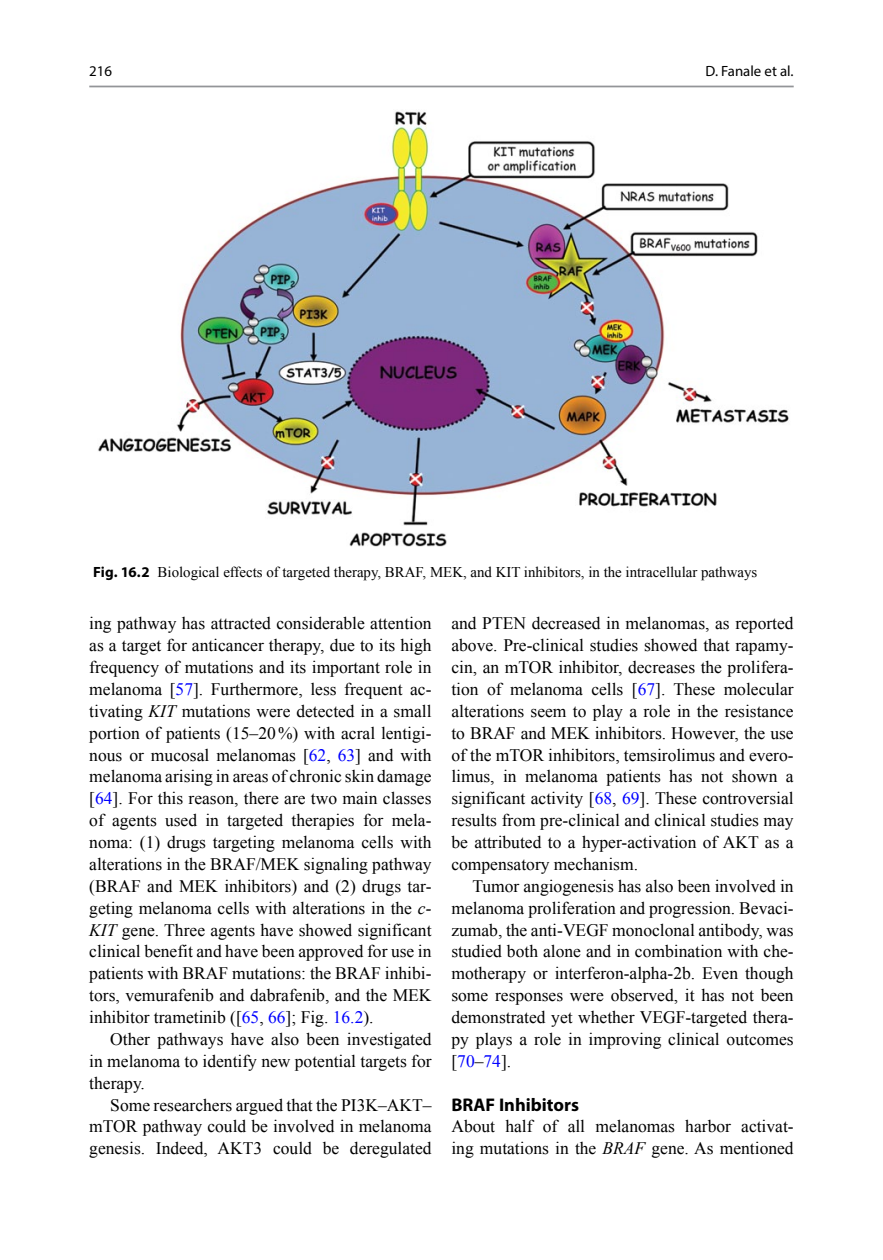
<style>
.page{position:relative;width:883px;height:1260px;background:#fff}
.page>*{position:absolute;margin:0;border:0;box-sizing:border-box;transform-origin:0 0}
.t1{font:700 18.38px "Myriad Pro";color:#000}
.t2{font:17.5px/21.9px "Times New Roman";color:#000;text-align:justify}
.t3{font:14.88px "Times New Roman";color:#000}
.t4{font:14.88px "Myriad Pro Regular 33";color:#000}
.t5{font:14.88px "Myriad Pro Regular 2";color:#000}
.s1{font-family:"Myriad Pro";font-weight:700}
.s2{color:#00f}
.s3{font-style:italic}
</style>
<div class="page">
<hr style="left:89px;top:86px;width:705px;height:1px;background:#939598">
<img style="left:98px;top:111px;width:691px;height:435px">
<p class="t5" style="left:89px;top:62px;width:24px">216</p>
<p class="t4" style="left:706px;top:62px;width:90px">D. Fanale et al.</p>
<p class="t3" style="left:93px;top:562px;width:666px"><span class="s1">Fig. 16.2</span> Biological effects of targeted therapy, BRAF, MEK, and KIT inhibitors, in the intracellular pathways</p>
<p class="t2" style="left:89px;top:612px;width:344px">ing pathway has attracted considerable attention as a target for anticancer therapy, due to its high frequency of mutations and its important role in melanoma [<span class="s2">57</span>]. Furthermore, less frequent ac&shy;tivating <span class="s3">KIT</span> mutations were detected in a small portion of patients (15–20%) with acral lentigi&shy;nous or mucosal melanomas [<span class="s2">62</span>, <span class="s2">63</span>] and with melanoma arising in areas of chronic skin damage [<span class="s2">64</span>]. For this reason, there are two main classes of agents used in targeted therapies for mela&shy;noma: (1) drugs targeting melanoma cells with alterations in the BRAF/MEK signaling pathway (BRAF and MEK inhibitors) and (2) drugs tar&shy;geting melanoma cells with alterations in the <span class="s3">c-KIT</span> gene. Three agents have showed significant clinical benefit and have been approved for use in patients with BRAF mutations: the BRAF inhibi&shy;tors, vemurafenib and dabrafenib, and the MEK inhibitor trametinib ([<span class="s2">65</span>, <span class="s2">66</span>]; Fig. <span class="s2">16.2</span>).</p>
<p class="t2" style="left:89px;top:1028px;width:344px;text-indent:21px">Other pathways have also been investigated in melanoma to identify new potential targets for therapy.</p>
<p class="t2" style="left:89px;top:1093px;width:344px;text-indent:21px">Some researchers argued that the PI3K–AKT– mTOR pathway could be involved in melanoma genesis. Indeed, AKT3 could be deregulated</p>
<p class="t2" style="left:451px;top:612px;width:344px">and PTEN decreased in melanomas, as reported above. Pre-clinical studies showed that rapamy&shy;cin, an mTOR inhibitor, decreases the prolifera&shy;tion of melanoma cells [<span class="s2">67</span>]. These molecular alterations seem to play a role in the resistance to BRAF and MEK inhibitors. However, the use of the mTOR inhibitors, temsirolimus and evero&shy;limus, in melanoma patients has not shown a significant activity [<span class="s2">68</span>, <span class="s2">69</span>]. These controversial results from pre-clinical and clinical studies may be attributed to a hyper-activation of AKT as a compensatory mechanism.</p>
<p class="t2" style="left:451px;top:875px;width:344px;text-indent:21px">Tumor angiogenesis has also been involved in melanoma proliferation and progression. Bevaci&shy;zumab, the anti-VEGF monoclonal antibody, was studied both alone and in combination with che&shy;motherapy or interferon-alpha-2b. Even though some responses were observed, it has not been demonstrated yet whether VEGF-targeted thera&shy;py plays a role in improving clinical outcomes [<span class="s2">70</span>–<span class="s2">74</span>].</p>
<p class="t1" style="left:451px;top:1092px;width:129px">BRAF Inhibitors</p>
<p class="t2" style="left:451px;top:1115px;width:344px">About half of all melanomas harbor activat&shy;ing mutations in the <span class="s3">BRAF</span> gene. As mentioned</p>
</div>
